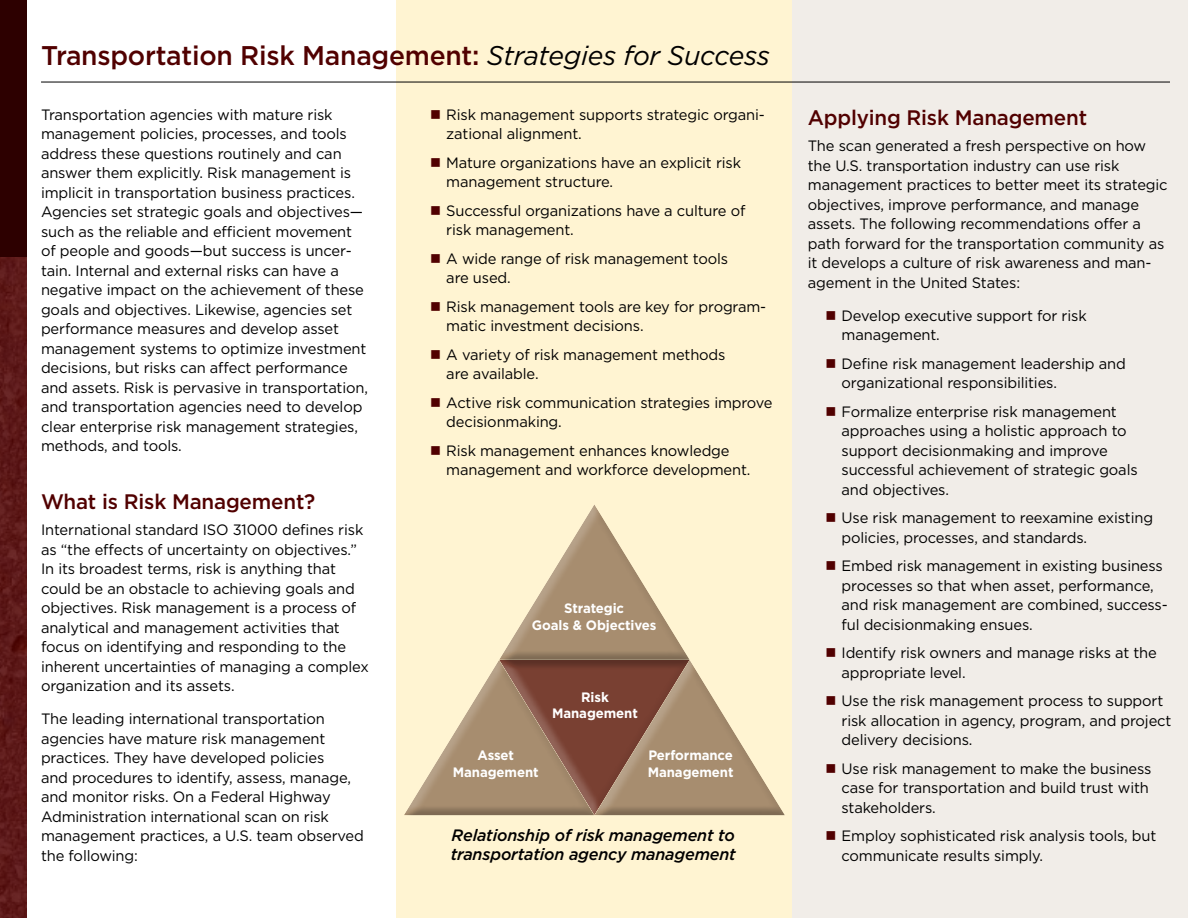
<style>
.page{position:relative;width:1188px;height:918px;background:#fff}
.page>*{position:absolute;margin:0;border:0;box-sizing:border-box;transform-origin:0 0}
.t1{font:500 27px "Gotham";letter-spacing:-.01em;color:#510000}
.t2{font:500 21px "Gotham";letter-spacing:-.01em;color:#510000}
.t3{font:italic 500 16.5px/19.5px "Gotham";letter-spacing:-.01em;color:#000}
.t4{font:15px/19.5px "Gotham";letter-spacing:-.01em;color:#000}
.t5{font:700 13.65px/16.6px "Gotham";letter-spacing:-.005em;color:#fff;text-align:center}
.s1{font-weight:400;font-style:italic;color:#000}
</style>
<div class="page">
<div style="left:396px;top:0;width:396px;height:918px;background:#fff4d2"></div>
<div style="left:792px;top:0;width:396px;height:918px;background:#f1ede8"></div>
<img style="left:0;top:256px;width:26px;height:662px">
<div style="left:0;top:0;width:26px;height:256px;background:#2d0000"></div>
<div style="left:394px;top:658px;width:116px;height:158px;background:#fff;opacity:.25"></div>
<div style="left:591px;top:660px;width:204px;height:156px;background:#000;opacity:.25"></div>
<svg style="left:404px;top:505px;width:381px;height:310px"></svg>
<div style="left:489px;top:659px;width:116px;height:158px;background:#fff;opacity:.25"></div>
<div style="left:496px;top:659px;width:204px;height:156px;background:#000;opacity:.25"></div>
<hr style="left:41px;top:82px;width:1129px;height:1px;background:#000">
<h1 class="t1" style="left:41px;top:38px;width:730px">Transportation Risk Management: <span class="s1">Strategies for Success</span></h1>
<p class="t4" style="left:41px;top:105px;width:328px">Transportation agencies with mature risk management policies, processes, and tools address these questions routinely and can answer them explicitly. Risk management is implicit in transportation business practices.<br>Agencies set strategic goals and objectives— such as the reliable and efficient movement of people and goods—but success is uncer&shy;tain. Internal and external risks can have a negative impact on the achievement of these goals and objectives. Likewise, agencies set performance measures and develop asset management systems to optimize investment decisions, but risks can affect performance and assets. Risk is pervasive in transportation, and transportation agencies need to develop clear enterprise risk management strategies, methods, and tools.</p>
<h2 class="t2" style="left:41px;top:488px;width:276px">What is Risk Management?</h2>
<p class="t4" style="left:41px;top:520px;width:329px">International standard ISO 31000 defines risk as “the effects of uncertainty on objectives.” In its broadest terms, risk is anything that could be an obstacle to achieving goals and objectives. Risk management is a process of analytical and management activities that focus on identifying and responding to the inherent uncertainties of managing a complex organization and its assets.</p>
<p class="t4" style="left:41px;top:709px;width:324px">The leading international transportation agencies have mature risk management practices. They have developed policies<br>and procedures to identify, assess, manage, and monitor risks. On a Federal Highway Administration international scan on risk management practices, a U.S. team observed the following:</p>
<p class="t4" style="left:446px;top:105px;width:320px">Risk management supports strategic organi&shy;zational alignment.</p>
<p class="t4" style="left:446px;top:153px;width:296px">Mature organizations have an explicit risk management structure.</p>
<p class="t4" style="left:446px;top:201px;width:301px">Successful organizations have a culture of risk management.</p>
<p class="t4" style="left:446px;top:249px;width:283px">A wide range of risk management tools are used.</p>
<p class="t4" style="left:446px;top:297px;width:321px">Risk management tools are key for program&shy;matic investment decisions.</p>
<p class="t4" style="left:446px;top:345px;width:281px">A variety of risk management methods are available.</p>
<p class="t4" style="left:446px;top:393px;width:328px">Active risk communication strategies improve decisionmaking.</p>
<p class="t4" style="left:446px;top:441px;width:306px">Risk management enhances knowledge management and workforce development.</p>
<p class="t5" style="left:532px;top:600px;width:126px">Strategic<br>Goals &amp; Objectives</p>
<p class="t5" style="left:552px;top:688px;width:87px">Risk<br>Management</p>
<p class="t5" style="left:453px;top:747px;width:87px">Asset<br>Management</p>
<p class="t5" style="left:648px;top:747px;width:87px;text-align:left">Performance<br>Management</p>
<p class="t3" style="left:451px;top:825px;width:287px">Relationship of risk management to transportation agency management</p>
<h2 class="t2" style="left:808px;top:104px;width:281px">Applying Risk Management</h2>
<p class="t4" style="left:808px;top:136px;width:361px">The scan generated a fresh perspective on how the U.S. transportation industry can use risk management practices to better meet its strategic objectives, improve performance, and manage assets. The following recommendations offer a path forward for the transportation community as it develops a culture of risk awareness and man&shy;agement in the United States:</p>
<p class="t4" style="left:842px;top:305px;width:247px">Develop executive support for risk management.</p>
<p class="t4" style="left:842px;top:353px;width:286px">Define risk management leadership and organizational responsibilities.</p>
<p class="t4" style="left:842px;top:401px;width:298px">Formalize enterprise risk management approaches using a holistic approach to support decisionmaking and improve successful achievement of strategic goals and objectives.</p>
<p class="t4" style="left:842px;top:508px;width:313px">Use risk management to reexamine existing policies, processes, and standards.</p>
<p class="t4" style="left:842px;top:556px;width:328px">Embed risk management in existing business processes so that when asset, performance, and risk management are combined, success&shy;ful decisionmaking ensues.</p>
<p class="t4" style="left:842px;top:643px;width:317px">Identify risk owners and manage risks at the appropriate level.</p>
<p class="t4" style="left:842px;top:691px;width:331px">Use the risk management process to support risk allocation in agency, program, and project delivery decisions.</p>
<p class="t4" style="left:842px;top:758px;width:311px">Use risk management to make the business case for transportation and build trust with stakeholders.</p>
<p class="t4" style="left:842px;top:826px;width:316px">Employ sophisticated risk analysis tools, but communicate results simply.</p>
</div>
